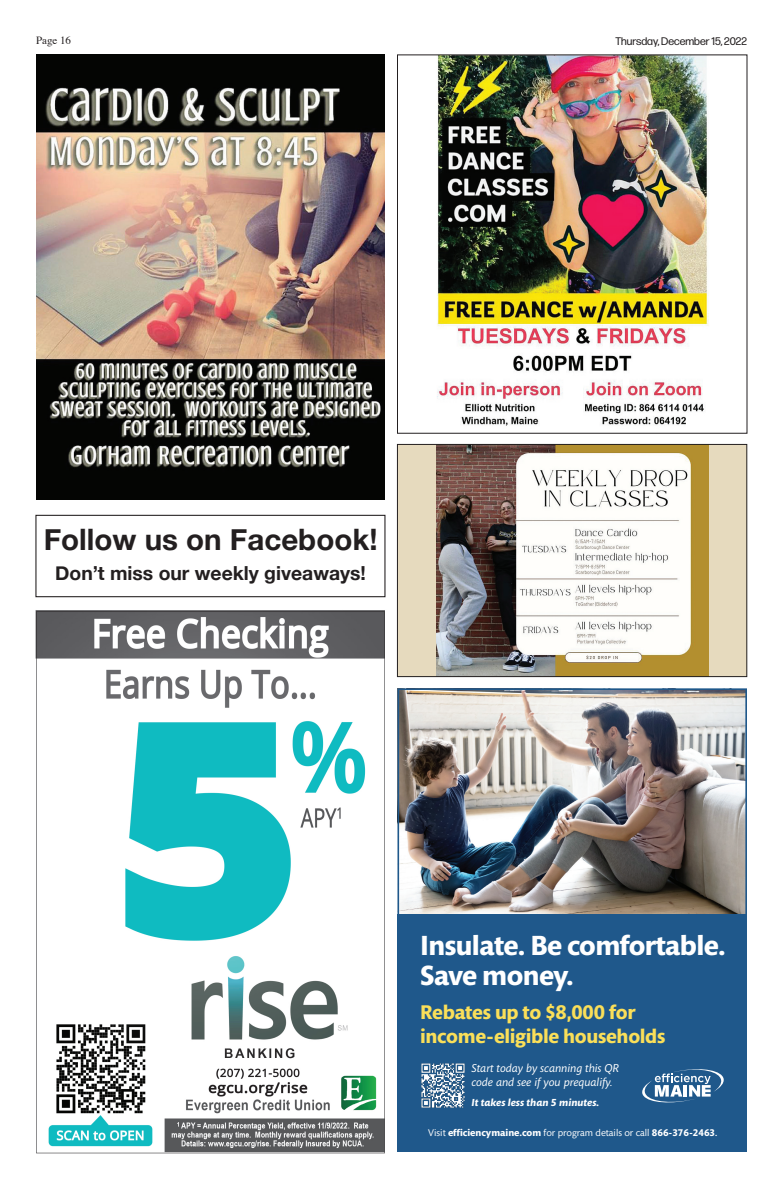
<style>
.page{position:relative;width:783px;height:1188px;background:#fff}
.page>*{position:absolute;margin:0;border:0;box-sizing:border-box;transform-origin:0 0}
.t1{font:700 29.5px "Helvetica Neue";color:#231f20}
.t2{font:700 28.3px/29.9px "Mundo Sans Std";letter-spacing:-.02em;color:#fff}
.t3{font:700 20.2px/23.4px "Mundo Sans Std";letter-spacing:-.015em;color:#fadf59}
.t4{font:700 19.3px "Helvetica Neue";color:#231f20}
.t5{font:italic 11.7px/14.1px "Mundo Sans Std";color:#fff}
.t6{font:11px "Forma DJR Deck";color:#231f20}
.t7{font:11px "Times";color:#231f20}
.t8{font:italic 700 10.4px "Mundo Sans Std";color:#fff}
.t9{font:700 9.9px "Mundo Sans Std";color:#fff}
.s1{font-weight:400}
.s2{font-weight:500}
</style>
<div class="page">
<img style="left:401px;top:691px;width:343px;height:223px">
<div style="left:398px;top:914px;width:349px;height:238px;background:#1f588b"></div>
<div style="left:398px;top:688px;width:349px;height:464px;border:2px solid #1f588b"></div>
<svg style="left:642px;top:1069px;width:82px;height:33px"></svg>
<img style="left:421px;top:1063px;width:44px;height:45px">
<img style="left:36px;top:55px;width:348px;height:444px">
<div style="left:35px;top:515px;width:350px;height:82px;border:1px solid #231f20"></div>
<div style="left:397px;top:444px;width:350px;height:233px;background:#e6dabe"></div>
<img style="left:436px;top:446px;width:272px;height:229px">
<div style="left:397px;top:444px;width:350px;height:233px;border:1px solid #231f20"></div>
<img style="left:437px;top:57px;width:272px;height:369px">
<div style="left:397px;top:55px;width:350px;height:379px;border:1px solid #231f20"></div>
<img style="left:35px;top:610px;width:350px;height:544px">
<p class="t7" style="left:36px;top:30px;width:37px">Page 16</p>
<p class="t6" style="left:616px;top:34px;width:133px">Thursday, December 15, 2022</p>
<h1 class="t1" style="left:44px;top:517px;width:335px">Follow us on Facebook!</h1>
<h3 class="t4" style="left:55px;top:558px;width:312px">Don’t miss our weekly giveaways!</h3>
<h2 class="t2" style="left:420px;top:931px;width:307px">Insulate. Be comfortable.<br>Save money.</h2>
<h3 class="t3" style="left:420px;top:1001px;width:247px">Rebates up to $8,000 for income-eligible households</h3>
<p class="t5" style="left:471px;top:1062px;width:149px">Start today by scanning this QR code and see if you prequalify.</p>
<p class="t8" style="left:471px;top:1097px;width:129px">It takes less than 5 minutes.</p>
<p class="t9" style="left:428px;top:1127px;width:291px"><span class="s1">Visit</span> efficiencymaine.com <span class="s1">for program details or call</span> 866-376-2463<span class="s2">.</span></p>
</div>
